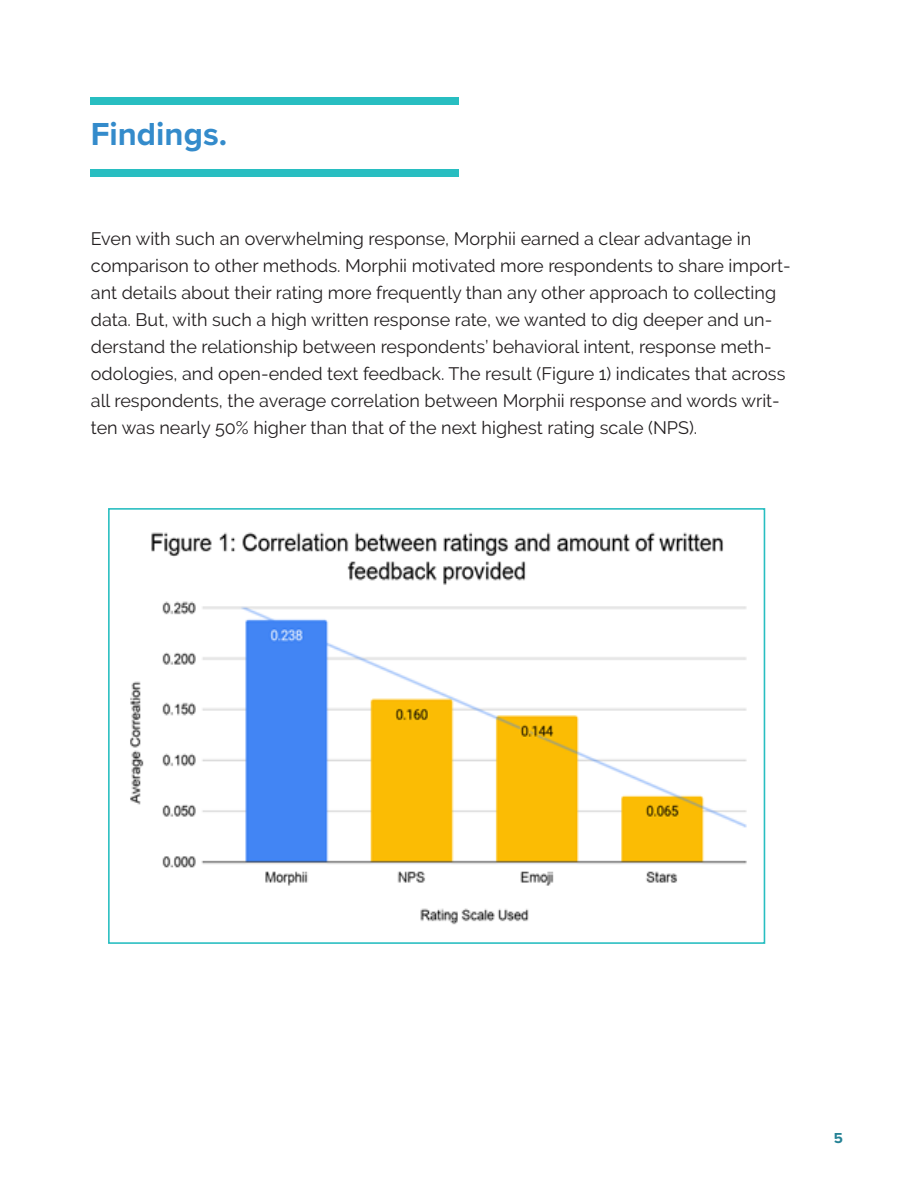
<style>
.page{position:relative;width:918px;height:1188px;background:#fff}
.page>*{position:absolute;margin:0;border:0;box-sizing:border-box;transform-origin:0 0}
.Headers_and_small_he{font:700 33px "Proxima Nova";color:#348bcb}
.t1{font:18px/27px "Raleway";color:#231f20}
.t2{font:700 15px "Proxima Nova";color:#258295}
</style>
<div class="page">
<img style="left:130px;top:532px;width:617px;height:393px">
<div style="left:108px;top:508px;width:657px;height:436px;border:2px solid #28bec1"></div>
<div style="left:91px;top:169px;width:368px;height:7px;background:#28bec1"></div>
<div style="left:91px;top:97px;width:368px;height:7px;background:#28bec1"></div>
<p class="Headers_and_small_he" style="left:91px;top:110px;width:138px">Findings.</p>
<p class="t1" style="left:91px;top:225px;width:701px">Even with such an overwhelming response, Morphii earned a clear advantage in comparison to other methods. Morphii motivated more respondents to share import&shy;ant details about their rating more frequently than any other approach to collecting data. But, with such a high written response rate, we wanted to dig deeper and un&shy;derstand the relationship between respondents’ behavioral intent, response meth&shy;odologies, and open-ended text feedback. The result (Figure 1) indicates that across all respondents, the average correlation between Morphii response and words writ&shy;ten was nearly 50% higher than that of the next highest rating scale (NPS).</p>
<p class="t2" style="left:834px;top:1127px;width:11px">5</p>
</div>
